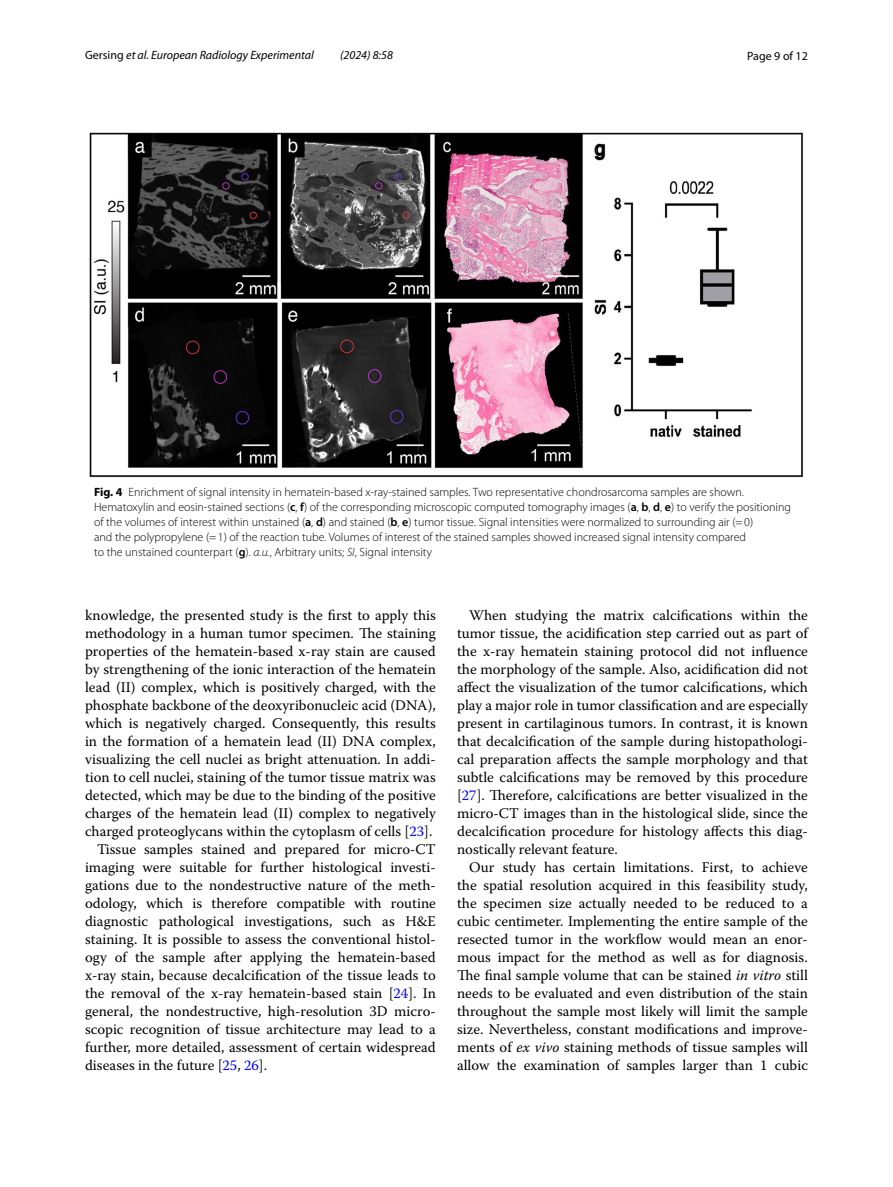
<style>
.page{position:relative;width:893px;height:1187px;background:#fff}
.page>*{position:absolute;margin:0;border:0;box-sizing:border-box;transform-origin:0 0}
.t1{font:14.7px/18px "Warnock Pro";color:#000;text-align:justify}
.t2{font:300 12px/15px "Myriad Pro";color:#000}
.t3{font:italic 12px "Myriad Pro";color:#000}
.t4{font:12px "Myriad Pro";color:#000}
.s1{font-style:normal}
.s2{font-weight:700}
.s3{font-weight:600}
.s4{font-style:italic}
.s5{color:#00f}
</style>
<div class="page">
<img style="left:89px;top:133px;width:715px;height:344px">
<p class="t3" style="left:85px;top:48px;width:230px"><span class="s1">Gersing</span> et al. European Radiology Experimental</p>
<p class="t3" style="left:340px;top:48px;width:54px">(2024) 8:58</p>
<p class="t4" style="left:747px;top:48px;width:62px">Page 9 of 12</p>
<p class="t2" style="left:94px;top:484px;width:698px"><span class="s2">Fig. 4</span> Enrichment of signal intensity in hematein-based x-ray-stained samples. Two representative chondrosarcoma samples are shown.<br>Hematoxylin and eosin-stained sections (<span class="s3">c</span>, <span class="s3">f</span>) of the corresponding microscopic computed tomography images (<span class="s3">a</span>, <span class="s3">b</span>, <span class="s3">d</span>, <span class="s3">e</span>) to verify the positioning of the volumes of interest within unstained (<span class="s3">a</span>, <span class="s3">d</span>) and stained (<span class="s3">b</span>, <span class="s3">e</span>) tumor tissue. Signal intensities were normalized to surrounding air (=0)<br>and the polypropylene (=1) of the reaction tube. Volumes of interest of the stained samples showed increased signal intensity compared<br>to the unstained counterpart (<span class="s3">g</span>). <span class="s4">a.u.</span>, Arbitrary units; <span class="s4">SI</span>, Signal intensity</p>
<p class="t1" style="left:85px;top:605px;width:352px">knowledge, the presented study is the first to apply this</p>
<p class="t1" style="left:85px;top:623px;width:352px">methodology in a human tumor specimen. The staining</p>
<p class="t1" style="left:85px;top:641px;width:352px">properties of the hematein-based x-ray stain are caused</p>
<p class="t1" style="left:85px;top:659px;width:352px">by strengthening of the ionic interaction of the hematein</p>
<p class="t1" style="left:85px;top:677px;width:352px">lead (II) complex, which is positively charged, with the</p>
<p class="t1" style="left:85px;top:695px;width:352px">phosphate backbone of the deoxyribonucleic acid (DNA),</p>
<p class="t1" style="left:85px;top:713px;width:352px">which is negatively charged. Consequently, this results</p>
<p class="t1" style="left:85px;top:731px;width:352px">in the formation of a hematein lead (II) DNA complex,</p>
<p class="t1" style="left:85px;top:749px;width:352px">visualizing the cell nuclei as bright attenuation. In addi-</p>
<p class="t1" style="left:85px;top:767px;width:352px">tion to cell nuclei, staining of the tumor tissue matrix was</p>
<p class="t1" style="left:85px;top:785px;width:352px">detected, which may be due to the binding of the positive</p>
<p class="t1" style="left:85px;top:803px;width:352px">charges of the hematein lead (II) complex to negatively</p>
<p class="t1" style="left:85px;top:821px;width:349px">charged proteoglycans within the cytoplasm of cells [<span class="s5">23</span>].</p>
<p class="t1" style="left:97px;top:839px;width:340px">Tissue samples stained and prepared for micro-CT</p>
<p class="t1" style="left:85px;top:857px;width:352px">imaging were suitable for further histological investi-</p>
<p class="t1" style="left:85px;top:875px;width:352px">gations due to the nondestructive nature of the meth-</p>
<p class="t1" style="left:85px;top:893px;width:352px">odology, which is therefore compatible with routine</p>
<p class="t1" style="left:85px;top:911px;width:352px">diagnostic pathological investigations, such as H&amp;E</p>
<p class="t1" style="left:85px;top:929px;width:352px">staining. It is possible to assess the conventional histol-</p>
<p class="t1" style="left:85px;top:947px;width:352px">ogy of the sample after applying the hematein-based</p>
<p class="t1" style="left:85px;top:965px;width:352px">x-ray stain, because decalcification of the tissue leads to</p>
<p class="t1" style="left:85px;top:983px;width:352px">the removal of the x-ray hematein-based stain [<span class="s5">24</span>]. In</p>
<p class="t1" style="left:85px;top:1001px;width:352px">general, the nondestructive, high-resolution 3D micro-</p>
<p class="t1" style="left:85px;top:1019px;width:352px">scopic recognition of tissue architecture may lead to a</p>
<p class="t1" style="left:85px;top:1037px;width:352px">further, more detailed, assessment of certain widespread</p>
<p class="t1" style="left:85px;top:1055px;width:183px">diseases in the future [<span class="s5">25</span>, <span class="s5">26</span>].</p>
<p class="t1" style="left:457px;top:605px;width:352px;text-indent:12px">When studying the matrix calcifications within the tumor tissue, the acidification step carried out as part of the x-ray hematein staining protocol did not influence the morphology of the sample. Also, acidification did not affect the visualization of the tumor calcifications, which play a major role in tumor classification and are especially present in cartilaginous tumors. In contrast, it is known that decalcification of the sample during histopathologi&shy;cal preparation affects the sample morphology and that subtle calcifications may be removed by this procedure [<span class="s5">27</span>]. Therefore, calcifications are better visualized in the micro-CT images than in the histological slide, since the decalcification procedure for histology affects this diag&shy;nostically relevant feature.</p>
<p class="t1" style="left:457px;top:857px;width:352px;text-indent:12px">Our study has certain limitations. First, to achieve the spatial resolution acquired in this feasibility study, the specimen size actually needed to be reduced to a cubic centimeter. Implementing the entire sample of the resected tumor in the workflow would mean an enor&shy;mous impact for the method as well as for diagnosis.<br>The final sample volume that can be stained <span class="s4">in vitro</span> still needs to be evaluated and even distribution of the stain throughout the sample most likely will limit the sample size. Nevertheless, constant modifications and improve&shy;ments of <span class="s4">ex vivo</span> staining methods of tissue samples will allow the examination of samples larger than 1 cubic</p>
</div>
